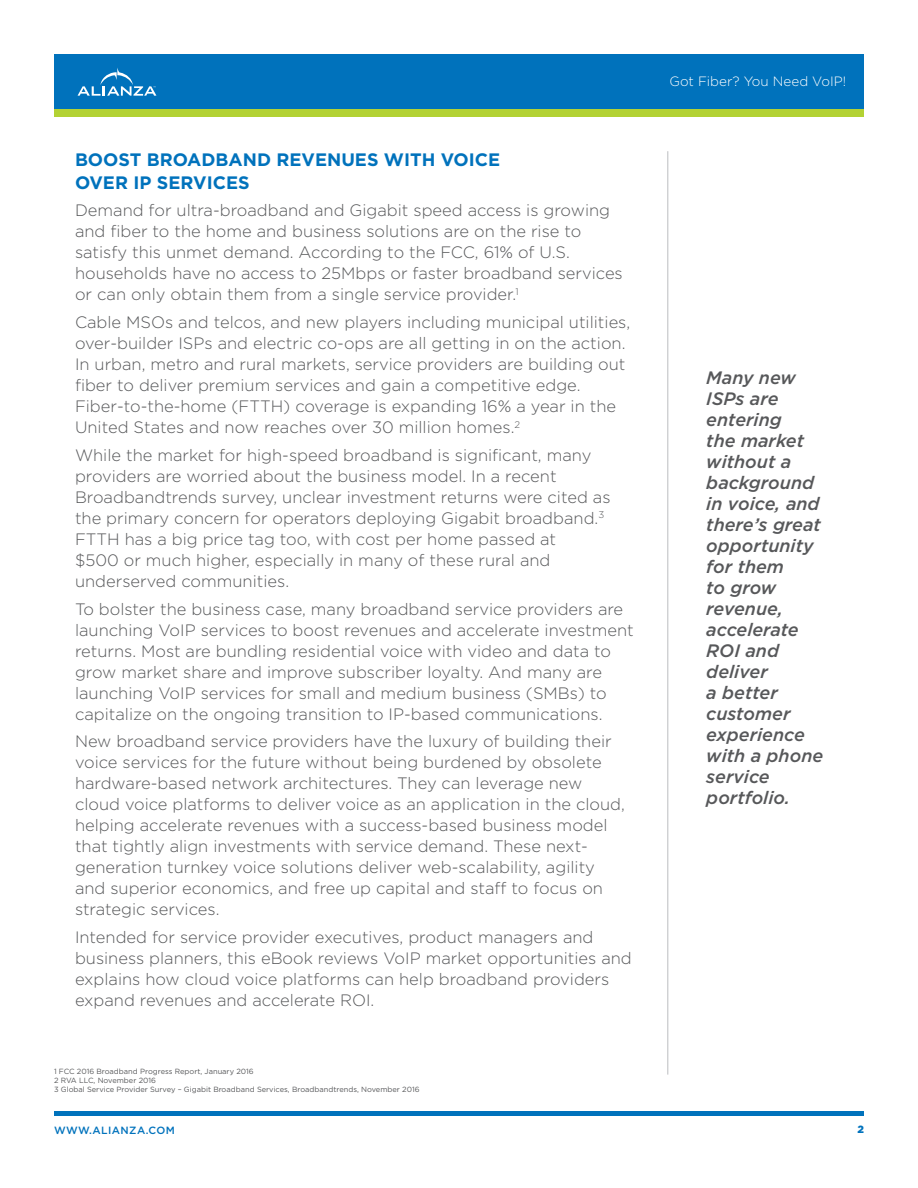
<style>
.page{position:relative;width:918px;height:1188px;background:#fff}
.page>*{position:absolute;margin:0;border:0;box-sizing:border-box;transform-origin:0 0}
.Side_Bar{font:italic 500 18px/21px "Gotham";color:#57585a}
.t1{font:700 18px/22.5px "Gotham";color:#0072bc}
.BODY{font:300 16.5px/21px "Gotham";color:#57585a}
.t2{font:300 13.5px "Gotham";color:#fff}
.t3{font:500 10.5px "Gotham";letter-spacing:.04em;color:#0072bc}
.t4{font:900 10.5px "Gotham";color:#0072bc}
.t5{font:7.5px "Gotham";color:#57585a}
</style>
<div class="page">
<hr style="left:55px;top:1111px;width:809px;height:4px;background:#0072bc">
<div style="left:54px;top:54px;width:810px;height:56px;background:#0072bc"></div>
<svg style="left:78px;top:68px;width:78px;height:28px"></svg>
<div style="left:54px;top:109px;width:810px;height:8px;background:#b3d234"></div>
<hr style="left:667px;top:151px;width:1px;height:924px;background:#bcbdc0">
<p class="t1" style="left:75px;top:148px;width:427px">BOOST BROADBAND REVENUES WITH VOICE<br>OVER IP SERVICES</p>
<p class="BODY" style="left:75px;top:200px;width:549px">Demand for ultra-broadband and Gigabit speed access is growing and fiber to the home and business solutions are on the rise to satisfy this unmet demand. According to the FCC, 61% of U.S. households have no access to 25Mbps or faster broadband services or can only obtain them from a single service provider.<sup>1</sup></p>
<p class="BODY" style="left:75px;top:312px;width:557px">Cable MSOs and telcos, and new players including municipal utilities, over-builder ISPs and electric co-ops are all getting in on the action.<br>In urban, metro and rural markets, service providers are building out fiber to deliver premium services and gain a competitive edge.<br>Fiber-to-the-home (FTTH) coverage is expanding 16% a year in the United States and now reaches over 30 million homes.<sup>2</sup></p>
<p class="BODY" style="left:75px;top:444px;width:537px">While the market for high-speed broadband is significant, many providers are worried about the business model. In a recent Broadbandtrends survey, unclear investment returns were cited as the primary concern for operators deploying Gigabit broadband.<sup>3<br></sup>FTTH has a big price tag too, with cost per home passed at<br>$500 or much higher, especially in many of these rural and underserved communities.</p>
<p class="BODY" style="left:75px;top:598px;width:560px">To bolster the business case, many broadband service providers are launching VoIP services to boost revenues and accelerate investment returns. Most are bundling residential voice with video and data to grow market share and improve subscriber loyalty. And many are launching VoIP services for small and medium business (SMBs) to capitalize on the ongoing transition to IP-based communications.</p>
<p class="BODY" style="left:75px;top:731px;width:551px">New broadband service providers have the luxury of building their voice services for the future without being burdened by obsolete hardware-based network architectures. They can leverage new cloud voice platforms to deliver voice as an application in the cloud, helping accelerate revenues with a success-based business model that tightly align investments with service demand. These next&shy;generation turnkey voice solutions deliver web-scalability, agility and superior economics, and free up capital and staff to focus on strategic services.</p>
<p class="BODY" style="left:75px;top:927px;width:558px">Intended for service provider executives, product managers and business planners, this eBook reviews VoIP market opportunities and explains how cloud voice platforms can help broadband providers expand revenues and accelerate ROI.</p>
<p class="t5" style="left:54px;top:1068px;width:201px">1 FCC 2016 Broadband Progress Report, January 2016</p>
<p class="t5" style="left:54px;top:1077px;width:104px">2 RVA LLC, November 2016</p>
<p class="t5" style="left:54px;top:1086px;width:367px">3 Global Service Provider Survey – Gigabit Broadband Services, Broadbandtrends, November 2016</p>
<p class="t2" style="left:669px;top:73px;width:178px">Got Fiber? You Need VoIP!</p>
<p class="Side_Bar" style="left:706px;top:367px;width:118px">Many new<br>ISPs are entering<br>the market without a background in voice, and there’s great opportunity for them<br>to grow revenue, accelerate<br>ROI and deliver<br>a better customer experience with a phone service portfolio.</p>
<p class="t3" style="left:54px;top:1124px;width:122px">WWW.ALIANZA.COM</p>
<p class="t4" style="left:857px;top:1124px;width:8px">2</p>
</div>
